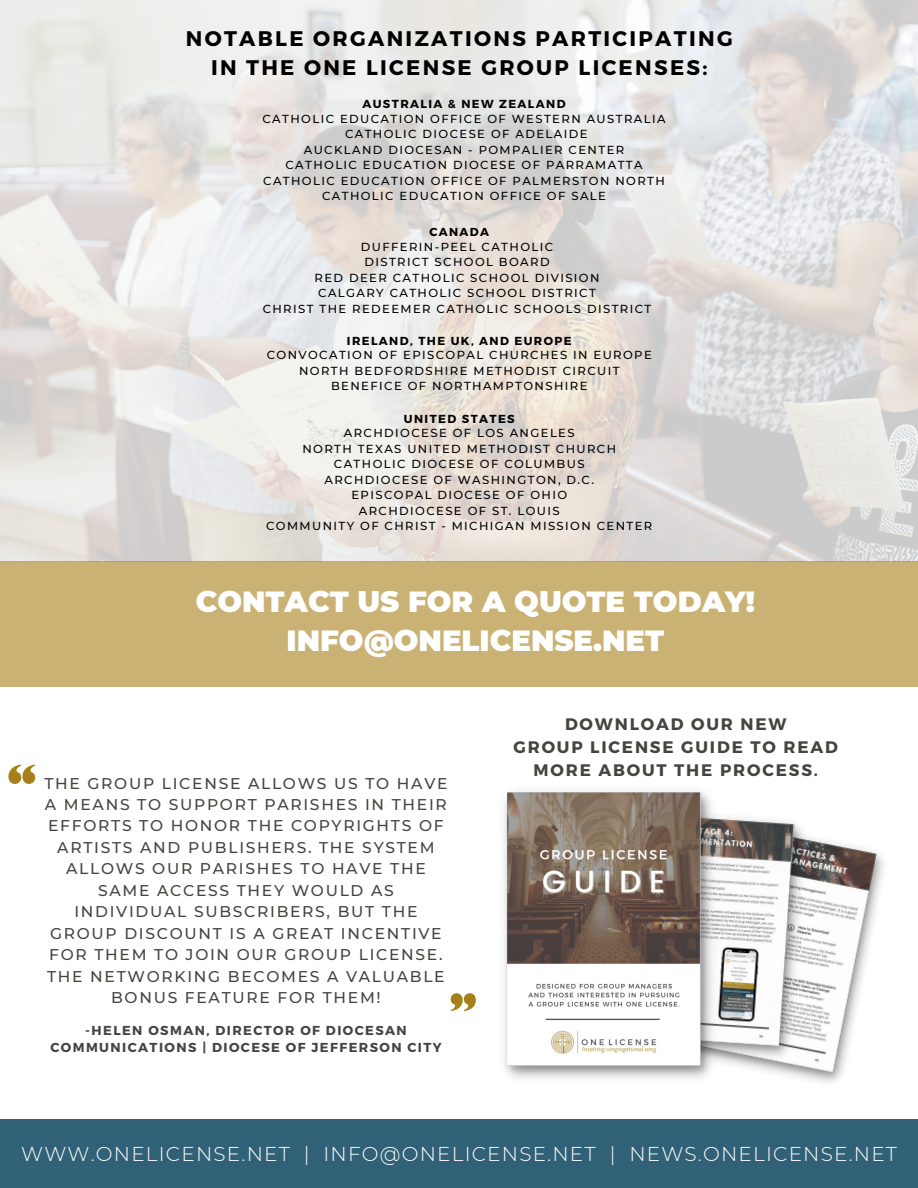
<style>
.page{position:relative;width:918px;height:1188px;background:#fff}
.page>*{position:absolute;margin:0;border:0;box-sizing:border-box;transform-origin:0 0}
.t1{font:900 29.2px "Montserrat";color:#fff}
.t2{font:700 21.2px "Montserrat";letter-spacing:.11em;color:#000}
.t3{font:300 20px "Montserrat";letter-spacing:.06em;color:#fff}
.t4{font:700 16.6px/23px "Montserrat";letter-spacing:.11em;color:#444440;text-align:center}
.t5{font:500 15.6px/21.4px "Montserrat";letter-spacing:.11em;color:#444440;text-align:center}
.t6{font:700 13px/17.4px "Montserrat";letter-spacing:.11em;color:#444440;text-align:center}
.t7{font:500 11.6px "Montserrat";letter-spacing:.12em;color:#000}
.t8{font:700 11.6px "Montserrat";letter-spacing:.12em;color:#000}
</style>
<div class="page">
<svg style="left:0;top:0;width:918px;height:561px;background:#e4e2df"></svg>
<svg style="left:450px;top:993px;width:26px;height:18px"></svg>
<svg style="left:8px;top:765px;width:27px;height:19px"></svg>
<img style="left:758px;top:839px;width:126px;height:244px">
<img style="left:720px;top:817px;width:94px;height:252px">
<img style="left:504px;top:790px;width:216px;height:289px">
<div style="left:0;top:1119px;width:918px;height:69px;background:#306177"></div>
<div style="left:0;top:561px;width:918px;height:126px;background:#cab275"></div>
<p class="t2" style="left:186px;top:25px;width:548px">NOTABLE ORGANIZATIONS PARTICIPATING</p>
<p class="t2" style="left:211px;top:54px;width:498px">IN THE ONE LICENSE GROUP LICENSES:</p>
<p class="t8" style="left:362px;top:97px;width:205px">AUSTRALIA &amp; NEW ZEALAND</p>
<p class="t7" style="left:262px;top:112px;width:404px">CATHOLIC EDUCATION OFFICE OF WESTERN AUSTRALIA</p>
<p class="t7" style="left:345px;top:127px;width:244px">CATHOLIC DIOCESE OF ADELAIDE</p>
<p class="t7" style="left:304px;top:143px;width:322px">AUCKLAND DIOCESAN - POMPALIER CENTER</p>
<p class="t7" style="left:285px;top:158px;width:359px">CATHOLIC EDUCATION DIOCESE OF PARRAMATTA</p>
<p class="t7" style="left:263px;top:174px;width:403px">CATHOLIC EDUCATION OFFICE OF PALMERSTON NORTH</p>
<p class="t7" style="left:322px;top:189px;width:285px">CATHOLIC EDUCATION OFFICE OF SALE</p>
<p class="t8" style="left:429px;top:224px;width:61px">CANADA</p>
<p class="t7" style="left:361px;top:239px;width:194px">DUFFERIN-PEEL CATHOLIC</p>
<p class="t7" style="left:364px;top:255px;width:187px">DISTRICT SCHOOL BOARD</p>
<p class="t7" style="left:314px;top:270px;width:286px">RED DEER CATHOLIC SCHOOL DIVISION</p>
<p class="t7" style="left:318px;top:286px;width:279px">CALGARY CATHOLIC SCHOOL DISTRICT</p>
<p class="t7" style="left:263px;top:301px;width:390px">CHRIST THE REDEEMER CATHOLIC SCHOOLS DISTRICT</p>
<p class="t8" style="left:347px;top:333px;width:226px">IRELAND, THE UK, AND EUROPE</p>
<p class="t7" style="left:267px;top:348px;width:387px">CONVOCATION OF EPISCOPAL CHURCHES IN EUROPE</p>
<p class="t7" style="left:299px;top:364px;width:322px">NORTH BEDFORDSHIRE METHODIST CIRCUIT</p>
<p class="t7" style="left:331px;top:379px;width:258px">BENEFICE OF NORTHAMPTONSHIRE</p>
<p class="t8" style="left:404px;top:411px;width:112px">UNITED STATES</p>
<p class="t7" style="left:344px;top:426px;width:232px">ARCHDIOCESE OF LOS ANGELES</p>
<p class="t7" style="left:302px;top:442px;width:315px">NORTH TEXAS UNITED METHODIST CHURCH</p>
<p class="t7" style="left:334px;top:457px;width:252px">CATHOLIC DIOCESE OF COLUMBUS</p>
<p class="t7" style="left:324px;top:473px;width:271px">ARCHDIOCESE OF WASHINGTON, D.C.</p>
<p class="t7" style="left:351px;top:488px;width:217px">EPISCOPAL DIOCESE OF OHIO</p>
<p class="t7" style="left:359px;top:504px;width:202px">ARCHDIOCESE OF ST. LOUIS</p>
<p class="t7" style="left:266px;top:519px;width:388px">COMMUNITY OF CHRIST - MICHIGAN MISSION CENTER</p>
<p class="t1" style="left:196px;top:584px;width:561px">CONTACT US FOR A QUOTE TODAY!</p>
<p class="t1" style="left:287px;top:623px;width:379px">INFO@ONELICENSE.NET</p>
<p class="t5" style="left:44px;top:772px;width:405px">THE GROUP LICENSE ALLOWS US TO HAVE<br>A MEANS TO SUPPORT PARISHES IN THEIR<br>EFFORTS TO HONOR THE COPYRIGHTS OF<br>ARTISTS AND PUBLISHERS. THE SYSTEM<br>ALLOWS OUR PARISHES TO HAVE THE<br>SAME ACCESS THEY WOULD AS<br>INDIVIDUAL SUBSCRIBERS, BUT THE<br>GROUP DISCOUNT IS A GREAT INCENTIVE<br>FOR THEM TO JOIN OUR GROUP LICENSE.<br>THE NETWORKING BECOMES A VALUABLE<br>BONUS FEATURE FOR THEM!</p>
<p class="t6" style="left:50px;top:1021px;width:393px">-HELEN OSMAN, DIRECTOR OF DIOCESAN<br>COMMUNICATIONS | DIOCESE OF JEFFERSON CITY</p>
<p class="t4" style="left:565px;top:712px;width:223px">DOWNLOAD OUR NEW</p>
<p class="t4" style="left:513px;top:735px;width:326px">GROUP LICENSE GUIDE TO READ<br>MORE ABOUT THE PROCESS.</p>
<p class="t3" style="left:21px;top:1141px;width:877px">WWW.ONELICENSE.NET | INFO@ONELICENSE.NET | NEWS.ONELICENSE.NET</p>
</div>
